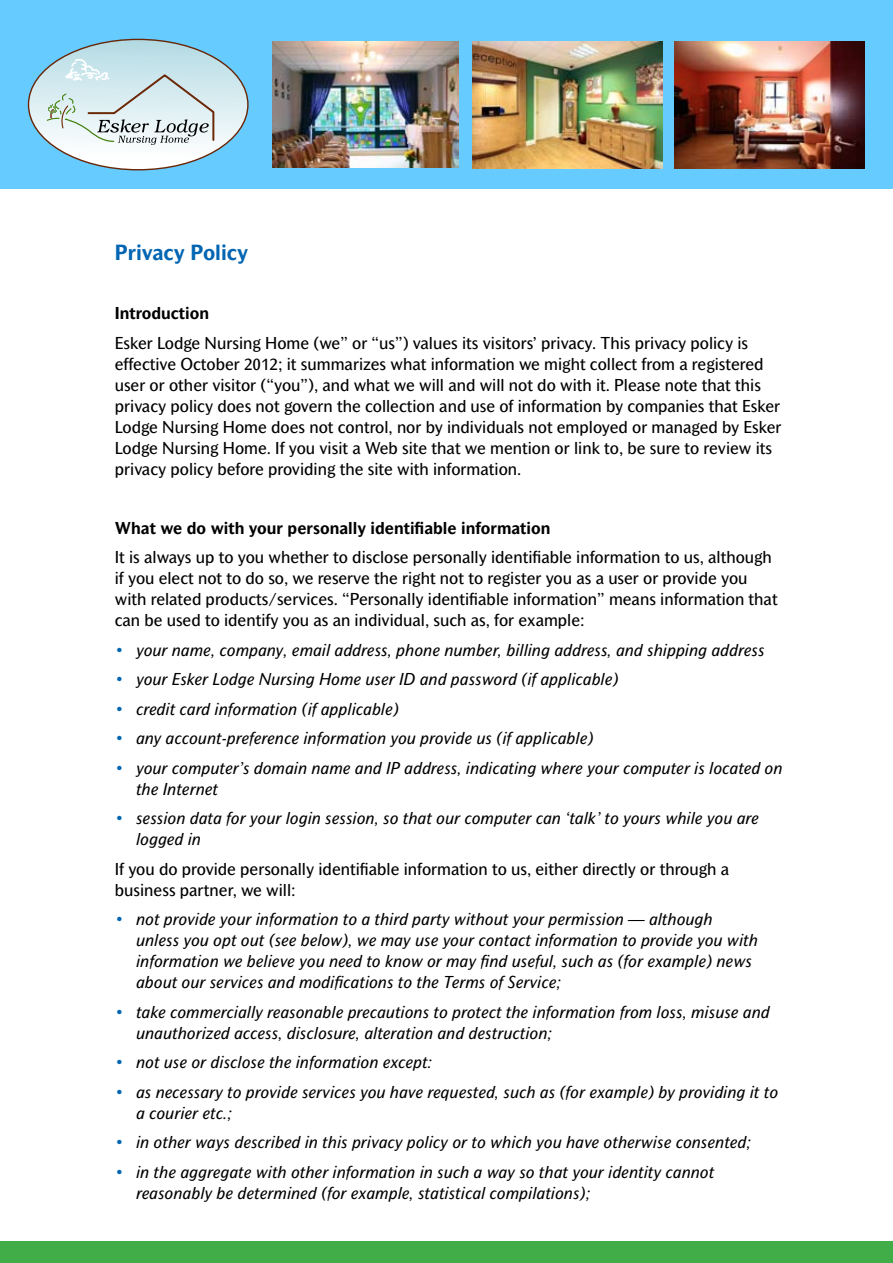
<style>
.page{position:relative;width:893px;height:1263px;background:#fff}
.page>*{position:absolute;margin:0;border:0;box-sizing:border-box;transform-origin:0 0}
.t1{font:700 21px "Mahsuri Sans";color:#0065b2}
.t2{font:italic 16.5px/21px "Mahsuri Sans";color:#000}
.t3{font:16.5px/21px "Mahsuri Sans";color:#000}
.t4{font:700 16.5px "Mahsuri Sans";color:#000}
.s1{color:#0065b2}
</style>
<div class="page">
<div style="left:0;top:0;width:893px;height:188px;background:#66cbff"></div>
<div style="left:0;top:1242px;width:893px;height:21px;background:#41ad49"></div>
<svg style="left:29px;top:40px;width:218px;height:129px"></svg>
<img style="left:473px;top:42px;width:189px;height:127px">
<img style="left:675px;top:42px;width:190px;height:126px">
<img style="left:272px;top:42px;width:186px;height:126px">
<p class="t1" style="left:115px;top:240px;width:135px">Privacy Policy</p>
<p class="t4" style="left:115px;top:303px;width:96px">Introduction</p>
<p class="t3" style="left:115px;top:332px;width:668px">Esker Lodge Nursing Home (we” or “us”) values its visitors’ privacy. This privacy policy is effective October 2012; it summarizes what information we might collect from a registered user or other visitor (“you”), and what we will and will not do with it. Please note that this privacy policy does not govern the collection and use of information by companies that Esker Lodge Nursing Home does not control, nor by individuals not employed or managed by Esker Lodge Nursing Home. If you visit a Web site that we mention or link to, be sure to review its privacy policy before providing the site with information.</p>
<p class="t4" style="left:115px;top:518px;width:437px">What we do with your personally identifiable information</p>
<p class="t3" style="left:115px;top:547px;width:664px">It is always up to you whether to disclose personally identifiable information to us, although if you elect not to do so, we reserve the right not to register you as a user or provide you with related products/services. “Personally identifiable information” means information that can be used to identify you as an individual, such as, for example:</p>
<p class="t2" style="left:115px;top:639px;width:651px"><span class="s1">•</span> your name, company, email address, phone number, billing address, and shipping address</p>
<p class="t2" style="left:115px;top:669px;width:505px"><span class="s1">•</span> your Esker Lodge Nursing Home user ID and password (if applicable)</p>
<p class="t2" style="left:115px;top:698px;width:286px"><span class="s1">•</span> credit card information (if applicable)</p>
<p class="t2" style="left:115px;top:728px;width:480px"><span class="s1">•</span> any account-preference information you provide us (if applicable)</p>
<p class="t2" style="left:136px;top:757px;width:648px;text-indent:-21px"><span class="s1">•</span> your computer’s domain name and IP address, indicating where your computer is located on the Internet</p>
<p class="t2" style="left:136px;top:808px;width:624px;text-indent:-21px"><span class="s1">•</span> session data for your login session, so that our computer can ‘talk’ to yours while you are logged in</p>
<p class="t3" style="left:115px;top:858px;width:616px">If you do provide personally identifiable information to us, either directly or through a business partner, we will:</p>
<p class="t2" style="left:136px;top:909px;width:623px;text-indent:-21px"><span class="s1">•</span> not provide your information to a third party without your permission — although unless you opt out (see below), we may use your contact information to provide you with information we believe you need to know or may find useful, such as (for example) news about our services and modifications to the Terms of Service;</p>
<p class="t2" style="left:136px;top:1001px;width:635px;text-indent:-21px"><span class="s1">•</span> take commercially reasonable precautions to protect the information from loss, misuse and unauthorized access, disclosure, alteration and destruction;</p>
<p class="t2" style="left:115px;top:1052px;width:319px"><span class="s1">•</span> not use or disclose the information except:</p>
<p class="t2" style="left:136px;top:1081px;width:644px;text-indent:-21px"><span class="s1">•</span> as necessary to provide services you have requested, such as (for example) by providing it to a courier etc.;</p>
<p class="t2" style="left:115px;top:1132px;width:638px"><span class="s1">•</span> in other ways described in this privacy policy or to which you have otherwise consented;</p>
<p class="t2" style="left:136px;top:1161px;width:580px;text-indent:-21px"><span class="s1">•</span> in the aggregate with other information in such a way so that your identity cannot reasonably be determined (for example, statistical compilations);</p>
</div>
